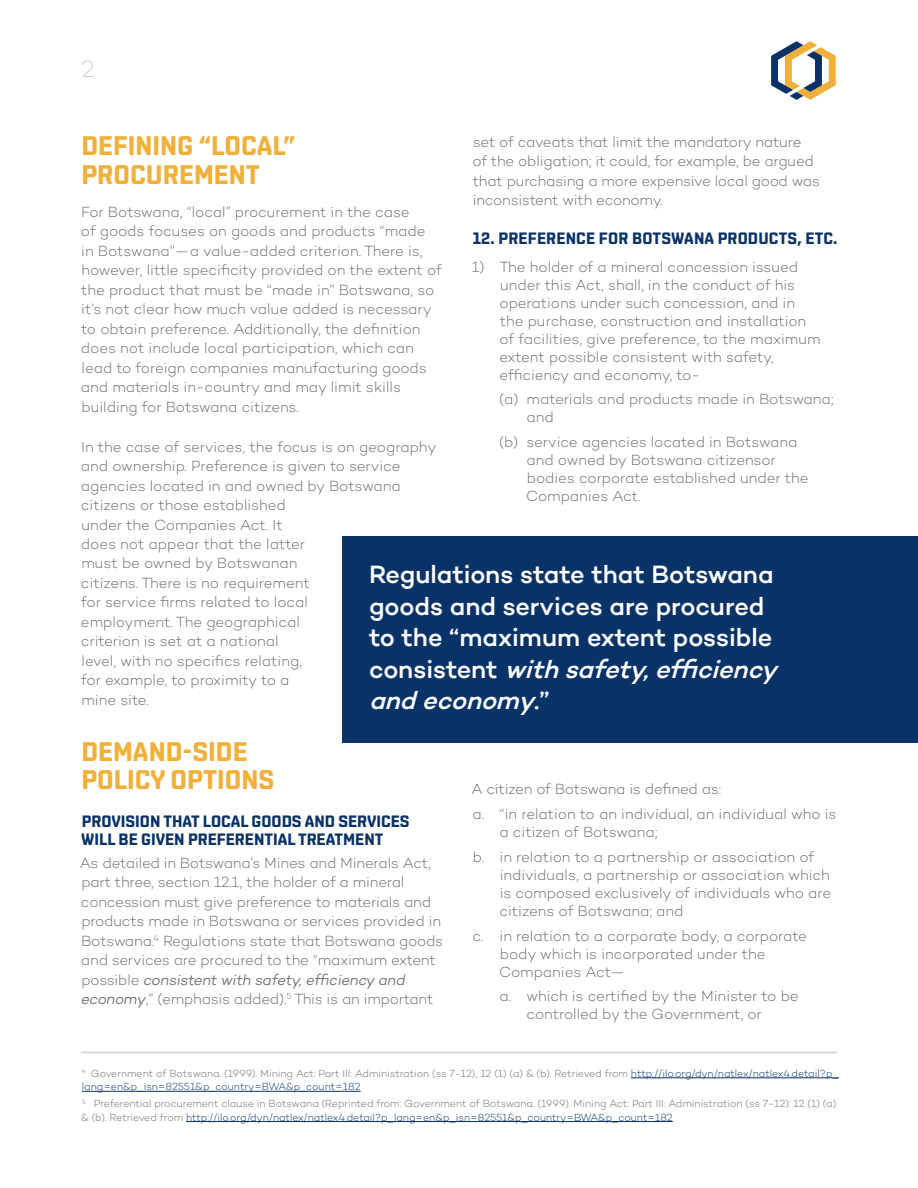
<style>
.page{position:relative;width:918px;height:1188px;background:#fff}
.page>*{position:absolute;margin:0;border:0;box-sizing:border-box;transform-origin:0 0}
.t1{font:700 27px/28.5px "Shentox";color:#f1b039}
.t2{font:500 25.5px/31.5px "Campton";letter-spacing:-.005em;color:#fff}
.t3{font:300 24px "Campton";color:#cfd1d0}
.t4{font:700 16.5px/18px "Shentox";color:#093266}
.t5{font:300 15px/19.5px "Campton";letter-spacing:-.01em;color:#696c6d}
.t6{font:300 10.5px/13.5px "Campton";letter-spacing:-.005em;color:#696c6d}
.s1{font-style:italic}
.s2{color:#093266}
</style>
<div class="page">
<svg style="left:771px;top:41px;width:65px;height:59px"></svg>
<hr style="left:81px;top:1052px;width:756px;height:1px;background:#cfd1d0">
<hr style="left:631px;top:1078px;width:208px;height:1px;background:#093266">
<hr style="left:82px;top:1091px;width:279px;height:1px;background:#093266">
<hr style="left:186px;top:1121px;width:487px;height:1px;background:#093266">
<div style="left:342px;top:536px;width:576px;height:207px;background:#093266"></div>
<h3 class="t3" style="left:81px;top:54px;width:15px">2</h3>
<p class="t5" style="left:472px;top:132px;width:349px">set of caveats that limit the mandatory nature<br>of the obligation; it could, for example, be argued that purchasing a more expensive local good was inconsistent with economy.</p>
<p class="t4" style="left:473px;top:229px;width:366px">12. PREFERENCE FOR BOTSWANA PRODUCTS, ETC.</p>
<p class="t5" style="left:499px;top:257px;width:323px;line-height:18px;text-indent:-28px">1) The holder of a mineral concession issued under this Act, shall, in the conduct of his operations under such concession, and in the purchase, construction and installation of facilities, give preference, to the maximum extent possible consistent with safety, efficiency and economy, to-</p>
<p class="t5" style="left:526px;top:390px;width:309px;line-height:18px;text-indent:-27px">(a) materials and products made in Botswana; and</p>
<p class="t5" style="left:526px;top:433px;width:284px;line-height:18px;text-indent:-27px">(b) service agencies located in Botswana and owned by Botswana citizensor bodies corporate established under the<br>Companies Act.</p>
<h1 class="t1" style="left:81px;top:132px;width:216px">DEFINING “LOCAL”<br>PROCUREMENT</h1>
<p class="t5" style="left:81px;top:202px;width:362px">For Botswana, “local” procurement in the case<br>of goods focuses on goods and products “made in Botswana”—a value-added criterion. There is, however, little specificity provided on the extent of the product that must be “made in” Botswana, so it’s not clear how much value added is necessary to obtain preference. Additionally, the definition does not include local participation, which can lead to foreign companies manufacturing goods and materials in-country and may limit skills building for Botswana citizens.</p>
<p class="t5" style="left:81px;top:436px;width:357px">In the case of services, the focus is on geography and ownership. Preference is given to service agencies located in and owned by Botswana citizens or those established<br>under the Companies Act. It<br>does not appear that the latter<br>must be owned by Botswanan<br>citizens. There is no requirement<br>for service firms related to local<br>employment. The geographical<br>criterion is set at a national<br>level, with no specifics relating,<br>for example, to proximity to a<br>mine site.</p>
<h1 class="t1" style="left:81px;top:737px;width:194px">DEMAND-SIDE<br>POLICY OPTIONS</h1>
<p class="t4" style="left:81px;top:813px;width:330px">PROVISION THAT LOCAL GOODS AND SERVICES<br>WILL BE GIVEN PREFERENTIAL TREATMENT</p>
<p class="t5" style="left:80px;top:853px;width:365px">As detailed in Botswana’s Mines and Minerals Act, part three, section 12.1, the holder of a mineral concession must give preference to materials and products made in Botswana or services provided in Botswana.<sup>4</sup> Regulations state that Botswana goods and services are procured to the “maximum extent possible <span class="s1">consistent with safety, efficiency and economy</span>,” (emphasis added).<sup>5</sup> This is an important</p>
<h2 class="t2" style="left:369px;top:558px;width:418px">Regulations state that Botswana goods and services are procured to the “maximum extent possible c o n s i s t e n t <span class="s1">withsafety,efficiency and economy</span>. ”</h2>
<p class="t5" style="left:471px;top:777px;width:367px;line-height:24.8px">A citizen of Botswana is defined as:<br>a. “in relation to an individual, an individual who is</p>
<p class="t5" style="left:473px;top:820px;width:343px;line-height:24.8px;text-indent:27px">a citizen of Botswana;<br>b. in relation to a partnership or association of</p>
<p class="t5" style="left:499px;top:866px;width:334px;line-height:18px;text-align:justify">individuals, a partnership or association which is composed exclusively of individuals who are citizens of Botswana; and</p>
<p class="t5" style="left:499px;top:926px;width:309px;line-height:18px;text-indent:-27px">c. in relation to a corporate body, a corporate body which is incorporated under the<br>Companies Act—</p>
<p class="t5" style="left:526px;top:987px;width:274px;line-height:18px;text-indent:-27px">a. which is certified by the Minister to be controlled by the Government, or</p>
<p class="t6" style="left:82px;top:1066px;width:759px"><sup>4</sup> Government of Botswana. (1999). Mining Act: Part III: Administration (ss 7-12), 12 (1) (a) &amp; (b). Retrieved from <span class="s2">http://ilo.org/dyn/natlex/natlex4.detail?p_ lang=en&amp;p_isn=82551&amp;p_country=BWA&amp;p_count=182</span></p>
<p class="t6" style="left:81px;top:1096px;width:757px"><sup>5</sup> Preferential procurement clause in Botswana (Reprinted from: Government of Botswana. (1999). Mining Act: Part III: Administration (ss 7-12): 12 (1) (a) &amp; (b). Retrieved from <span class="s2">http://ilo.org/dyn/natlex/natlex4.detail?p_lang=en&amp;p_isn=82551&amp;p_country=BWA&amp;p_count=182</span></p>
</div>
